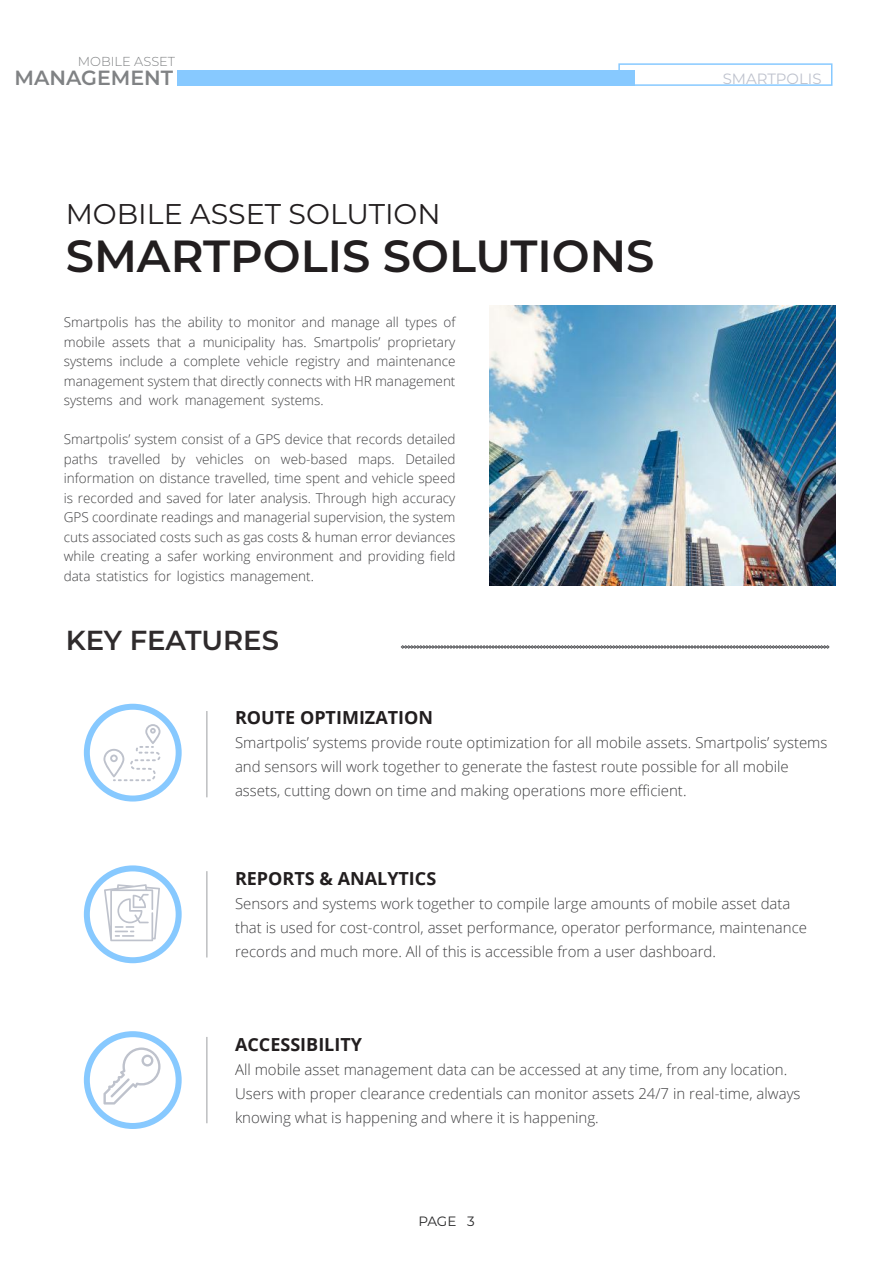
<style>
.page{position:relative;width:893px;height:1263px;background:#fff}
.page>*{position:absolute;margin:0;border:0;box-sizing:border-box;transform-origin:0 0}
.t1{font:600 45px "Montserrat";color:#221e1f}
.t2{font:28.5px "Montserrat";color:#221e1f}
.t3{font:600 27.45px "Montserrat";color:#2f2b2c}
.t4{font:600 20.55px "Montserrat";color:#808284}
.t5{font:700 18px "Open Sans";color:#221e1f}
.t6{font:300 15px/24px "Open Sans";color:#404042}
.t7{font:14.85px "Montserrat";color:#bec2cd}
.t8{font:300 13.5px/19.5px "Open Sans";color:#404042;text-align:justify}
.t9{font:13.5px "Montserrat";color:#282829}
.t10{font:300 13.05px "Montserrat";color:#808284}
</style>
<div class="page">
<img style="left:489px;top:306px;width:346px;height:280px">
<svg style="left:87px;top:707px;width:92px;height:91px"></svg>
<div style="left:84px;top:704px;width:98px;height:97px;border:6px solid #87c9ff;border-radius:50%"></div>
<svg style="left:87px;top:868px;width:92px;height:92px"></svg>
<div style="left:84px;top:865px;width:98px;height:98px;border:6px solid #87c9ff;border-radius:50%"></div>
<svg style="left:87px;top:1034px;width:92px;height:92px"></svg>
<div style="left:84px;top:1031px;width:98px;height:98px;border:6px solid #87c9ff;border-radius:50%"></div>
<svg style="left:401px;top:645px;width:428px;height:4px;background:#9d9d9f"></svg>
<hr style="left:206px;top:711px;width:1px;height:86px;background:#a7a9ab">
<hr style="left:206px;top:871px;width:1px;height:86px;background:#a7a9ab">
<hr style="left:206px;top:1037px;width:1px;height:86px;background:#a7a9ab">
<svg style="left:103px;top:724px;width:58px;height:57px"></svg>
<svg style="left:104px;top:884px;width:56px;height:57px"></svg>
<svg style="left:103px;top:1047px;width:58px;height:57px"></svg>
<div style="left:177px;top:71px;width:457px;height:15px;background:#87c9ff"></div>
<div style="left:618px;top:63px;width:214px;height:23px;border:2px solid #87c9ff"></div>
<p class="t10" style="left:78px;top:53px;width:99px">MOBILE ASSET</p>
<h3 class="t4" style="left:14px;top:63px;width:160px">MANAGEMENT</h3>
<h2 class="t2" style="left:66px;top:194px;width:377px">MOBILE ASSET SOLUTION</h2>
<h1 class="t1" style="left:66px;top:224px;width:590px">SMARTPOLIS SOLUTIONS</h1>
<p class="t8" style="left:64px;top:312px;width:393px">Smartpolis has the ability to monitor and manage all types of mobile assets that a municipality has. Smartpolis’ proprietary systems include a complete vehicle registry and maintenance management system that directly connects with HR management systems and work management systems.</p>
<p class="t8" style="left:64px;top:429px;width:393px">Smartpolis’ system consist of a GPS device that records detailed paths travelled by vehicles on web-based maps. Detailed information on distance travelled, time spent and vehicle speed is recorded and saved for later analysis. Through high accuracy GPS coordinate readings and managerial supervision, the system cuts associated costs such as gas costs &amp; human error deviances while creating a safer working environment and providing field data statistics for logistics management.</p>
<h3 class="t3" style="left:66px;top:621px;width:215px">KEY FEATURES</h3>
<p class="t7" style="left:723px;top:69px;width:100px">SMARTPOLIS</p>
<h3 class="t5" style="left:235px;top:704px;width:200px">ROUTE OPTIMIZATION</h3>
<p class="t6" style="left:235px;top:730px;width:594px">Smartpolis’ systems provide route optimization for all mobile assets. Smartpolis’ systems and sensors will work together to generate the fastest route possible for all mobile assets, cutting down on time and making operations more efficient.</p>
<h3 class="t5" style="left:235px;top:866px;width:203px">REPORTS &amp; ANALYTICS</h3>
<p class="t6" style="left:235px;top:891px;width:574px">Sensors and systems work together to compile large amounts of mobile asset data that is used for cost-control, asset performance, operator performance, maintenance records and much more. All of this is accessible from a user dashboard.</p>
<h3 class="t5" style="left:235px;top:1032px;width:129px">ACCESSIBILITY</h3>
<p class="t6" style="left:235px;top:1057px;width:567px">All mobile asset management data can be accessed at any time, from any location.<br>Users with proper clearance credentials can monitor assets 24/7 in real-time, always knowing what is happening and where it is happening.</p>
<p class="t9" style="left:418px;top:1212px;width:58px">PAGE 3</p>
</div>
